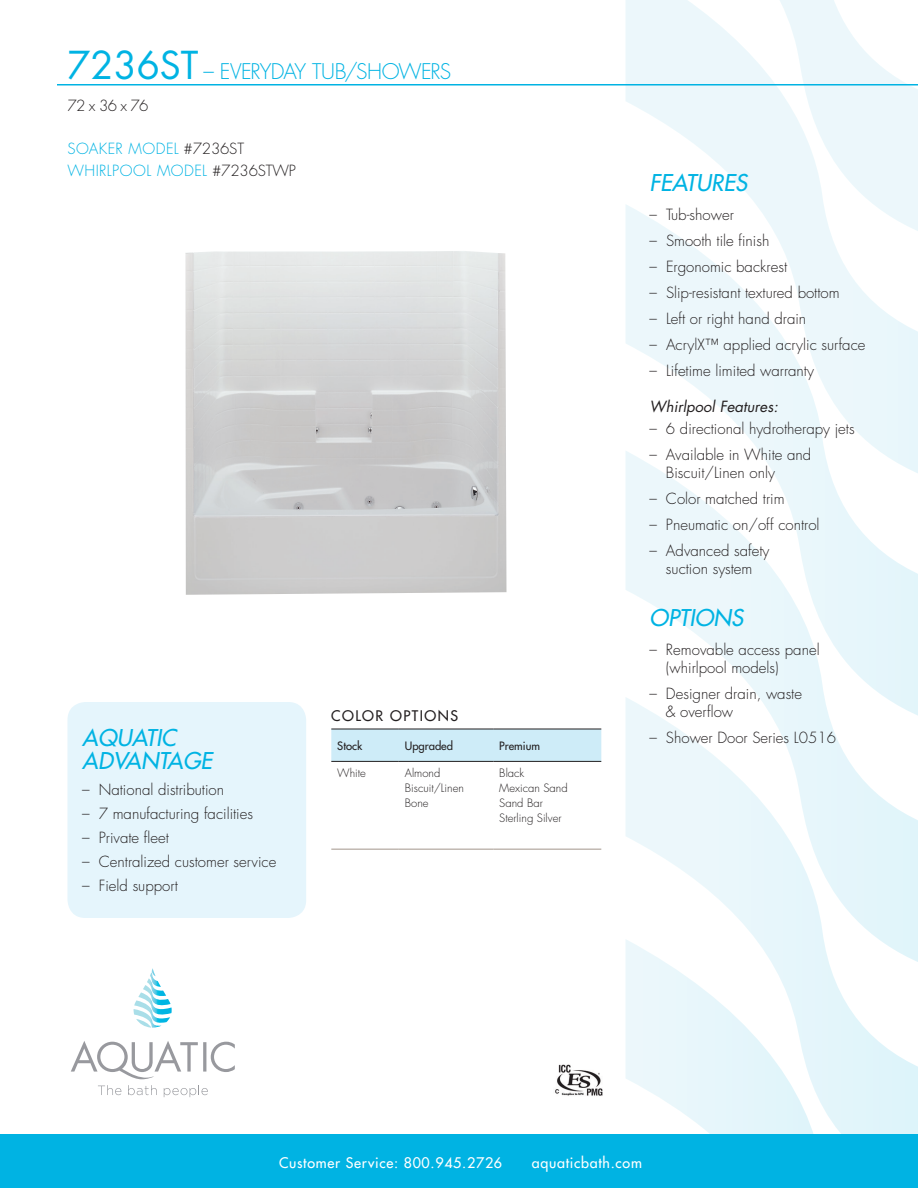
<style>
.page{position:relative;width:918px;height:1188px;background:#fff}
.page>*{position:absolute;margin:0;border:0;box-sizing:border-box;transform-origin:0 0}
.FEATURES{font:italic 500 22.5px/22.5px "Futura Std";color:#00b3e3}
.Tub_Name{font:300 21px "Futura Std";letter-spacing:-.035em;color:#00b3e3}
.Black_Model_Specs{font:300 15px/18px "Futura Std";color:#231f20}
.Model_Numbers{font:300 15px "Futura Std";letter-spacing:.02em;color:#00b3e3}
.Model_Numbers-2{font:300 15px "Futura Std";color:#00b3e3}
.Whirlpool_System{font:italic 15px "Futura Std";color:#231f20}
.t1{font:500 14.25px "Futura Std";letter-spacing:.05em;color:#fff}
.t2{font:500 14.25px "Futura Std";letter-spacing:.1em;color:#231f20}
.t3{font:300 11.25px/15px "Futura Std";color:#231f20}
.t4{font:500 11.25px "Futura Std";color:#231f20}
.s1{font-weight:400;font-size:37.5px}
.s2{color:#231f20}
</style>
<div class="page">
<div style="left:331px;top:730px;width:270px;height:31px;background:#ceecf8"></div>
<hr style="left:331px;top:729px;width:68px;height:1px;background:#231f20">
<hr style="left:399px;top:729px;width:94px;height:1px;background:#231f20">
<hr style="left:493px;top:729px;width:108px;height:1px;background:#231f20">
<hr style="left:331px;top:761px;width:68px;height:1px;background:#231f20">
<hr style="left:399px;top:761px;width:94px;height:1px;background:#231f20">
<hr style="left:493px;top:761px;width:108px;height:1px;background:#231f20">
<hr style="left:331px;top:849px;width:68px;height:1px;background:#a2968b">
<hr style="left:399px;top:849px;width:94px;height:1px;background:#a2968b">
<hr style="left:493px;top:849px;width:108px;height:1px;background:#a2968b">
<svg style="left:626px;top:0;width:146px;height:204px"></svg>
<svg style="left:626px;top:204px;width:292px;height:246px"></svg>
<svg style="left:626px;top:450px;width:292px;height:247px"></svg>
<svg style="left:626px;top:697px;width:292px;height:437px"></svg>
<svg style="left:626px;top:939px;width:203px;height:195px"></svg>
<svg style="left:772px;top:0;width:146px;height:238px"></svg>
<div style="left:0;top:1134px;width:918px;height:54px;background:#00b3e3"></div>
<svg style="left:71px;top:1041px;width:164px;height:38px"></svg>
<svg style="left:133px;top:968px;width:39px;height:60px"></svg>
<svg style="left:98px;top:1085px;width:23px;height:10px"></svg>
<svg style="left:128px;top:1085px;width:29px;height:10px"></svg>
<svg style="left:164px;top:1085px;width:44px;height:12px"></svg>
<hr style="left:57px;top:84px;width:861px;height:2px;background:#00b3e3">
<div style="left:68px;top:702px;width:238px;height:216px;background:#e5f5fc;border-radius:18px"></div>
<img style="left:185px;top:251px;width:322px;height:344px">
<img style="left:555px;top:1064px;width:48px;height:32px">
<p class="Tub_Name" style="left:68px;top:59px;width:385px"><span class="s1">7236ST</span> – EVERYDAY TUB/SHOWERS</p>
<p class="Black_Model_Specs" style="left:68px;top:97px;width:83px">72 x 36 x 76</p>
<p class="Model_Numbers-2" style="left:68px;top:140px;width:178px">SOAKER MODEL <span class="s2">#7236ST</span></p>
<p class="Model_Numbers" style="left:68px;top:162px;width:230px">WHIRLPOOL MODEL <span class="s2">#7236STWP</span></p>
<h1 class="FEATURES" style="left:82px;top:727px;width:131px">AQUATIC<br>ADVANTAGE</h1>
<p class="Black_Model_Specs" style="left:82px;top:781px;width:143px">– National distribution</p>
<p class="Black_Model_Specs" style="left:82px;top:805px;width:172px">– 7 manufacturing facilities</p>
<p class="Black_Model_Specs" style="left:82px;top:829px;width:88px">– Private fleet</p>
<p class="Black_Model_Specs" style="left:82px;top:853px;width:196px">– Centralized customer service</p>
<p class="Black_Model_Specs" style="left:82px;top:876px;width:97px">– Field support</p>
<p class="t2" style="left:331px;top:707px;width:128px">COLOR OPTIONS</p>
<p class="t4" style="left:337px;top:739px;width:26px">Stock</p>
<p class="t4" style="left:405px;top:739px;width:50px">Upgraded</p>
<p class="t4" style="left:499px;top:739px;width:42px">Premium</p>
<p class="t3" style="left:337px;top:765px;width:30px">White</p>
<p class="t3" style="left:405px;top:765px;width:61px">Almond<br>Biscuit/Linen<br>Bone</p>
<p class="t3" style="left:499px;top:765px;width:70px">Black<br>Mexican Sand<br>Sand Bar<br>Sterling Silver</p>
<p class="FEATURES" style="left:650px;top:172px;width:99px">FEATURES</p>
<p class="Black_Model_Specs" style="left:650px;top:206px;width:86px">– Tub-shower</p>
<p class="Black_Model_Specs" style="left:650px;top:232px;width:121px">– Smooth tile finish</p>
<p class="Black_Model_Specs" style="left:650px;top:258px;width:139px">– Ergonomic backrest</p>
<p class="Black_Model_Specs" style="left:650px;top:284px;width:192px">– Slip-resistant textured bottom</p>
<p class="Black_Model_Specs" style="left:650px;top:310px;width:158px">– Left or right hand drain</p>
<p class="Black_Model_Specs" style="left:650px;top:336px;width:217px">– AcrylX™ applied acrylic surface</p>
<p class="Black_Model_Specs" style="left:650px;top:362px;width:166px">– Lifetime limited warranty</p>
<p class="Whirlpool_System" style="left:650px;top:396px;width:130px">Whirlpool Features:</p>
<p class="Black_Model_Specs" style="left:649px;top:420px;width:207px">– 6 directional hydrotherapy jets</p>
<p class="Black_Model_Specs" style="left:666px;top:446px;width:147px;text-indent:-16px">– Available in White and<br>Biscuit/Linen only</p>
<p class="Black_Model_Specs" style="left:649px;top:490px;width:137px">– Color matched trim</p>
<p class="Black_Model_Specs" style="left:649px;top:516px;width:172px">– Pneumatic on/off control</p>
<p class="Black_Model_Specs" style="left:649px;top:542px;width:121px;text-align:center">– Advanced safety suction system</p>
<p class="FEATURES" style="left:649px;top:607px;width:95px">OPTIONS</p>
<p class="Black_Model_Specs" style="left:666px;top:641px;width:155px;text-indent:-16px">– Removable access panel (whirlpool models)</p>
<p class="Black_Model_Specs" style="left:666px;top:685px;width:138px;text-indent:-16px">– Designer drain, waste &amp; overflow</p>
<p class="Black_Model_Specs" style="left:649px;top:729px;width:188px">– Shower Door Series L0516</p>
<p class="t1" style="left:279px;top:1153px;width:225px">Customer Service: 800.945.2726</p>
<p class="t1" style="left:532px;top:1153px;width:112px">aquaticbath.com</p>
</div>
